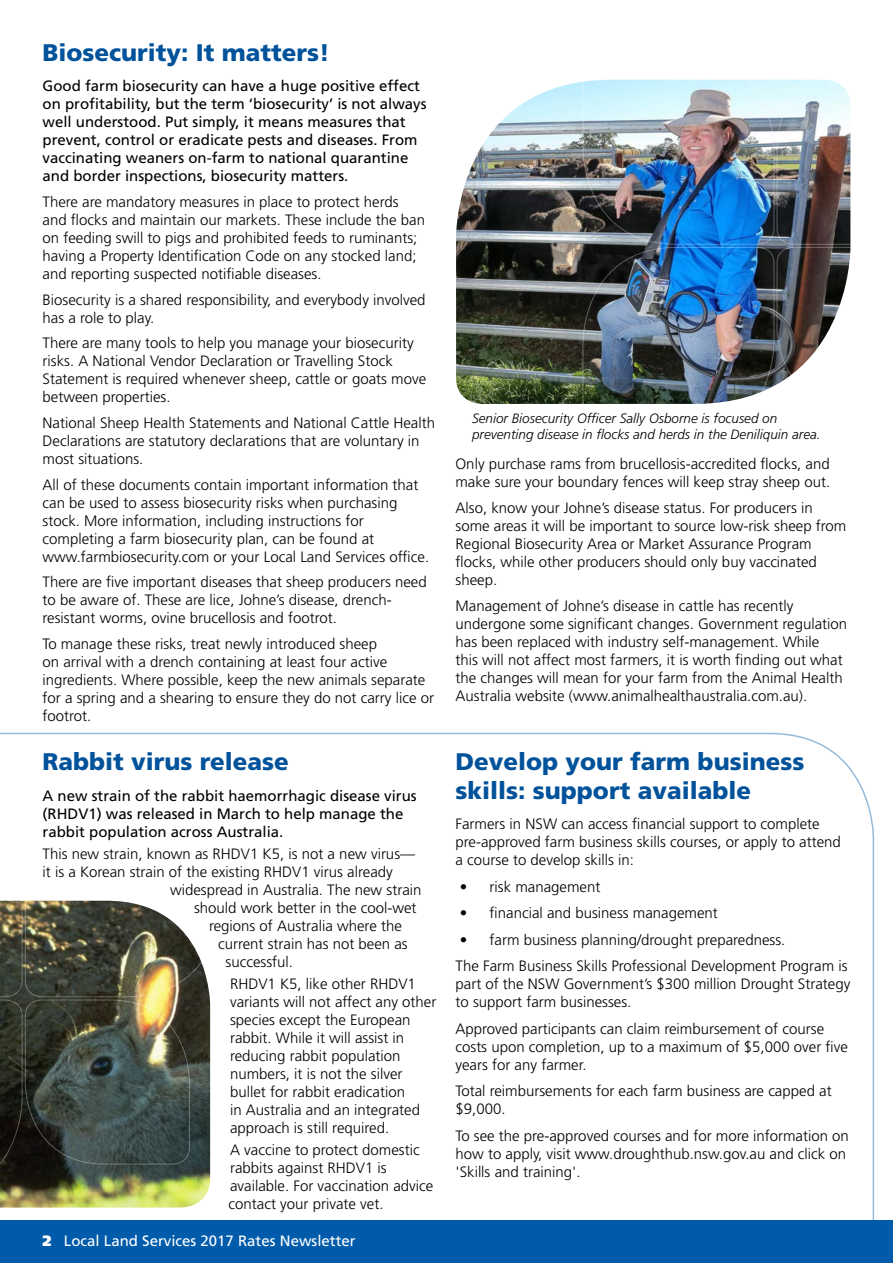
<style>
.page{position:relative;width:893px;height:1263px;background:#fff}
.page>*{position:absolute;margin:0;border:0;box-sizing:border-box;transform-origin:0 0}
.t1{font:900 24px/28.8px "Frutiger LT Std";color:#00529b}
.t2{font:300 15px/18px "Frutiger LT Std";color:#000}
.t3{font:15px/18px "Frutiger LT Std";color:#000}
.t4{font:15px "Frutiger LT Std";color:#fff}
.t5{font:italic 300 13.5px/16.2px "Frutiger LT Std";color:#000}
.s1{font-weight:900}
</style>
<div class="page">
<div style="left:0;top:1220px;width:893px;height:43px;background:#005baa"></div>
<svg style="left:0;top:732px;width:875px;height:488px"></svg>
<img style="left:0;top:799px;width:223px;height:399px">
<img style="left:456px;top:82px;width:126px;height:322px">
<img style="left:582px;top:79px;width:269px;height:325px">
<h1 class="t1" style="left:43px;top:38px;width:289px">Biosecurity: It matters!</h1>
<p class="t3" style="left:43px;top:77px;width:385px">Good farm biosecurity can have a huge positive effect on profitability, but the term ‘biosecurity’ is not always well understood. Put simply, it means measures that prevent, control or eradicate pests and diseases. From vaccinating weaners on-farm to national quarantine and border inspections, biosecurity matters.</p>
<p class="t2" style="left:43px;top:193px;width:384px">There are mandatory measures in place to protect herds and flocks and maintain our markets. These include the ban on feeding swill to pigs and prohibited feeds to ruminants; having a Property Identification Code on any stocked land; and reporting suspected notifiable diseases.</p>
<p class="t2" style="left:43px;top:291px;width:385px">Biosecurity is a shared responsibility, and everybody involved has a role to play.</p>
<p class="t2" style="left:43px;top:334px;width:385px">There are many tools to help you manage your biosecurity risks. A National Vendor Declaration or Travelling Stock Statement is required whenever sheep, cattle or goats move between properties.</p>
<p class="t2" style="left:43px;top:414px;width:394px">National Sheep Health Statements and National Cattle Health<br>Declarations are statutory declarations that are voluntary in most situations.</p>
<p class="t2" style="left:43px;top:476px;width:388px">All of these documents contain important information that can be used to assess biosecurity risks when purchasing stock. More information, including instructions for completing a farm biosecurity plan, can be found at www.farmbiosecurity.com or your Local Land Services office.</p>
<p class="t2" style="left:43px;top:573px;width:386px">There are five important diseases that sheep producers need to be aware of. These are lice, Johne’s disease, drench&shy;resistant worms, ovine brucellosis and footrot.</p>
<p class="t2" style="left:43px;top:635px;width:393px">To manage these risks, treat newly introduced sheep<br>on arrival with a drench containing at least four active ingredients. Where possible, keep the new animals separate for a spring and a shearing to ensure they do not carry lice or footrot.</p>
<h1 class="t1" style="left:43px;top:747px;width:248px">Rabbit virus release</h1>
<p class="t3" style="left:43px;top:786px;width:376px">A new strain of the rabbit haemorrhagic disease virus (RHDV1) was released in March to help manage the rabbit population across Australia.</p>
<p class="t2" style="left:43px;top:845px;width:374px">This new strain, known as RHDV1 K5, is not a new virus—</p>
<p class="t2" style="left:43px;top:863px;width:352px">it is a Korean strain of the existing RHDV1 virus already</p>
<p class="t2" style="left:170px;top:881px;width:253px">widespread in Australia. The new strain</p>
<p class="t2" style="left:194px;top:899px;width:224px">should work better in the cool-wet</p>
<p class="t2" style="left:209px;top:917px;width:194px">regions of Australia where the</p>
<p class="t2" style="left:218px;top:935px;width:191px">current strain has not been as</p>
<p class="t2" style="left:226px;top:953px;width:69px">successful.</p>
<p class="t2" style="left:230px;top:975px;width:208px">RHDV1 K5, like other RHDV1 variants will not affect any other species except the European rabbit. While it will assist in reducing rabbit population numbers, it is not the silver bullet for rabbit eradication<br>in Australia and an integrated approach is still required.</p>
<p class="t2" style="left:229px;top:1141px;width:206px">A vaccine to protect domestic rabbits against RHDV1 is available. For vaccination advice contact your private vet.</p>
<p class="t4" style="left:43px;top:1231px;width:315px"><span class="s1">2</span> Local Land Services 2017 Rates Newsletter</p>
<p class="t5" style="left:472px;top:410px;width:350px">Senior Biosecurity Officer Sally Osborne is focused on preventing disease in flocks and herds in the Deniliquin area.</p>
<p class="t2" style="left:455px;top:455px;width:376px">Only purchase rams from brucellosis-accredited flocks, and make sure your boundary fences will keep stray sheep out.</p>
<p class="t2" style="left:455px;top:499px;width:392px">Also, know your Johne’s disease status. For producers in some areas it will be important to source low-risk sheep from Regional Biosecurity Area or Market Assurance Program flocks, while other producers should only buy vaccinated sheep.</p>
<p class="t2" style="left:455px;top:597px;width:393px">Management of Johne’s disease in cattle has recently undergone some significant changes. Government regulation has been replaced with industry self-management. While<br>this will not affect most farmers, it is worth finding out what the changes will mean for your farm from the Animal Health Australia website (www.animalhealthaustralia.com.au).</p>
<h1 class="t1" style="left:455px;top:747px;width:350px">Develop your farm business skills: support available</h1>
<p class="t2" style="left:455px;top:815px;width:387px">Farmers in NSW can access financial support to complete pre-approved farm business skills courses, or apply to attend a course to develop skills in:</p>
<p class="t2" style="left:460px;top:878px;width:142px">• risk management</p>
<p class="t2" style="left:460px;top:904px;width:260px">• financial and business management</p>
<p class="t2" style="left:455px;top:927px;width:393px;line-height:26.5px">• farm business planning/drought preparedness.<br>The Farm Business Skills Professional Development Program is</p>
<p class="t2" style="left:455px;top:975px;width:396px">part of the NSW Government’s $300 million Drought Strategy to support farm businesses.</p>
<p class="t2" style="left:455px;top:1020px;width:394px">Approved participants can claim reimbursement of course costs upon completion, up to a maximum of $5,000 over five years for any farmer.</p>
<p class="t2" style="left:455px;top:1082px;width:378px">Total reimbursements for each farm business are capped at $9,000.</p>
<p class="t2" style="left:455px;top:1127px;width:395px">To see the pre-approved courses and for more information on how to apply, visit www.droughthub.nsw.gov.au and click on 'Skills and training'.</p>
</div>
